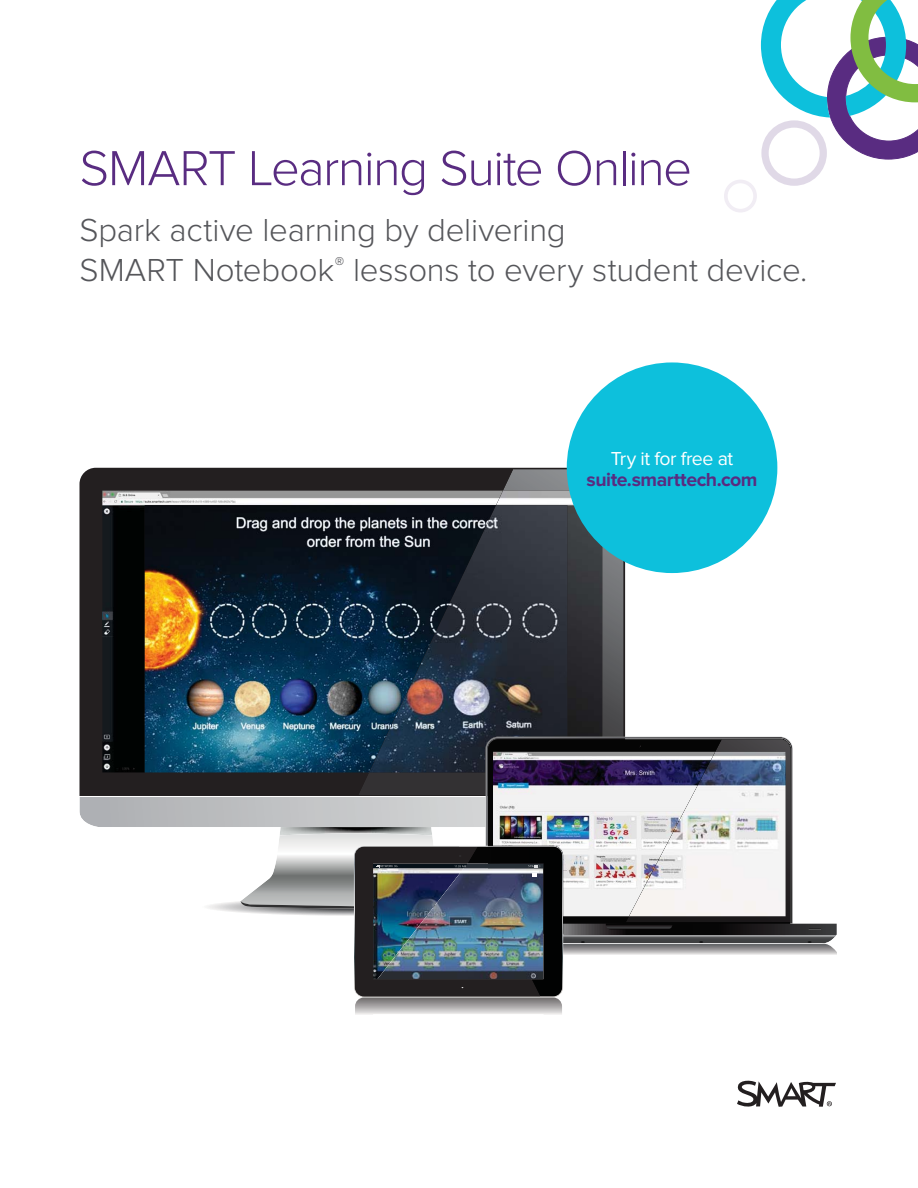
<style>
.page{position:relative;width:918px;height:1188px;background:#fff}
.page>*{position:absolute;margin:0;border:0;box-sizing:border-box;transform-origin:0 0}
.t1{font:300 51px "Proxima Nova";letter-spacing:-.03em;color:#592c81}
.t2{font:300 33px/39.6px "Proxima Nova";letter-spacing:-.005em;color:#55565a}
.t3{font:700 19.5px "Proxima Nova";letter-spacing:-.025em;color:#592c81}
.t4{font:19.5px "Proxima Nova";letter-spacing:-.02em;color:#fff}
</style>
<div class="page">
<svg style="left:724px;top:0;width:194px;height:212px"></svg>
<div style="left:80px;top:468px;width:545px;height:271px;background:#231f20"></div>
<img style="left:102px;top:491px;width:256px;height:248px">
<img style="left:145px;top:505px;width:213px;height:234px">
<svg style="left:358px;top:469px;width:266px;height:270px;background:#53595f"></svg>
<img style="left:496px;top:491px;width:106px;height:246px">
<img style="left:369px;top:505px;width:198px;height:234px">
<svg style="left:80px;top:739px;width:757px;height:368px"></svg>
<img style="left:532px;top:863px;width:12px;height:116px">
<div style="left:567px;top:362px;width:210px;height:211px;background:#0dc0dc;border-radius:50%"></div>
<h1 class="t1" style="left:80px;top:149px;width:614px">SMART Learning Suite Online</h1>
<p class="t2" style="left:80px;top:213px;width:729px">Spark active learning by delivering<br>SMART Notebook<sup>®</sup> lessons to every student device.</p>
<p class="t4" style="left:611px;top:451px;width:124px">Try it for free at</p>
<p class="t3" style="left:587px;top:472px;width:172px">suite.smarttech.com</p>
</div>
